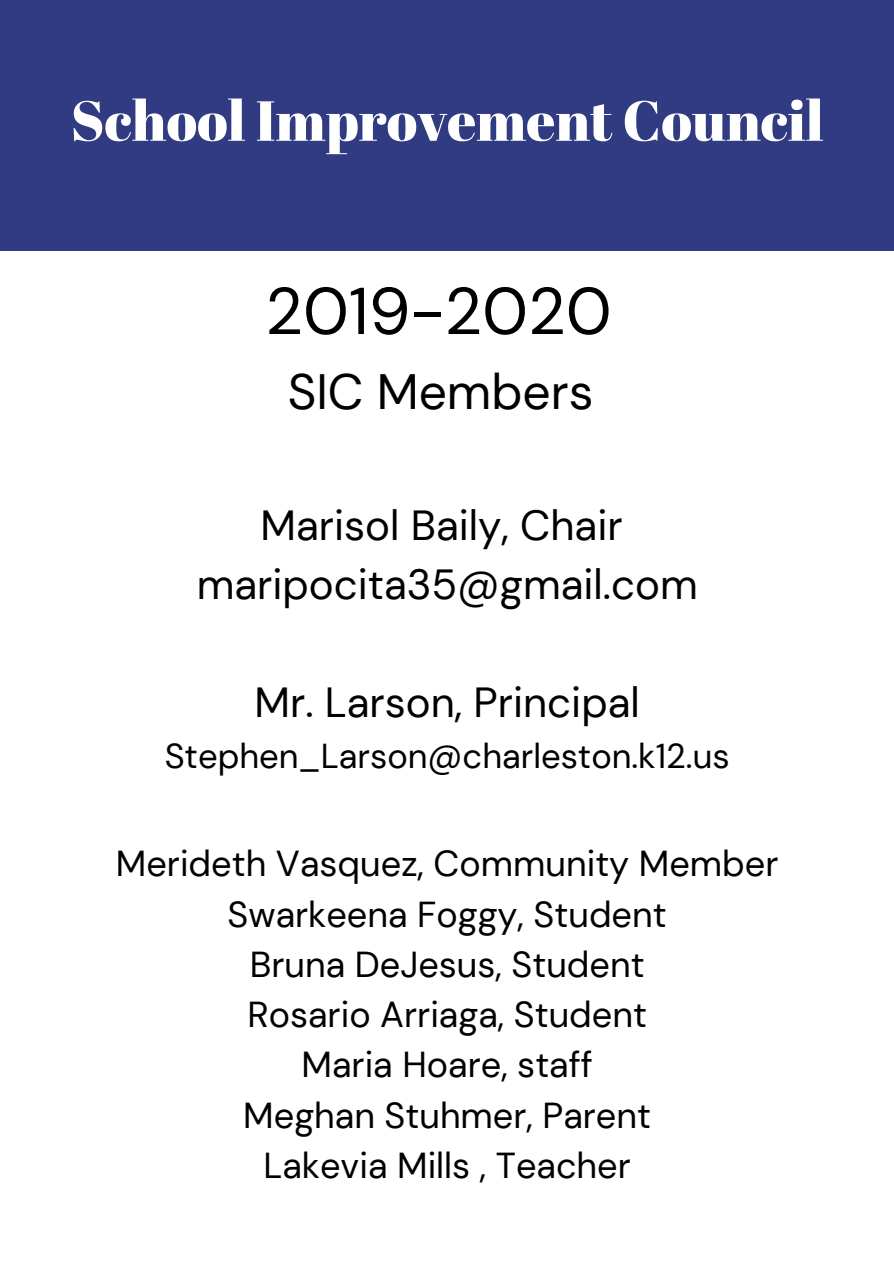
<style>
.page{position:relative;width:894px;height:1264px;background:#fff}
.page>*{position:absolute;margin:0;border:0;box-sizing:border-box;transform-origin:0 0}
.t1{font:66px "DM Sans";color:#000}
.t2{font:56.25px "Abril Fatface";color:#fff}
.t3{font:49.5px "DM Sans";color:#000}
.t4{font:42px "DM Sans";color:#000}
.t5{font:36px "DM Sans";color:#000}
.t6{font:34.5px "DM Sans";color:#000}
</style>
<div class="page">
<div style="left:0;top:0;width:893px;height:251px;background:#303b82"></div>
<p class="t2" style="left:71px;top:81px;width:754px">School Improvement Council</p>
<p class="t1" style="left:265px;top:268px;width:348px">2019-2020</p>
<p class="t3" style="left:288px;top:360px;width:307px">SIC Members</p>
<p class="t4" style="left:260px;top:498px;width:363px">Marisol Baily, Chair</p>
<p class="t4" style="left:197px;top:557px;width:502px">maripocita35@gmail.com</p>
<p class="t4" style="left:254px;top:675px;width:386px">Mr. Larson, Principal</p>
<p class="t6" style="left:165px;top:733px;width:566px">Stephen_Larson@charleston.k12.us</p>
<p class="t5" style="left:116px;top:840px;width:664px">Merideth Vasquez, Community Member</p>
<p class="t5" style="left:227px;top:890px;width:440px">Swarkeena Foggy, Student</p>
<p class="t5" style="left:249px;top:941px;width:396px">Bruna DeJesus, Student</p>
<p class="t5" style="left:247px;top:991px;width:401px">Rosario Arriaga, Student</p>
<p class="t5" style="left:301px;top:1041px;width:293px">Maria Hoare, staff</p>
<p class="t5" style="left:243px;top:1092px;width:409px">Meghan Stuhmer, Parent</p>
<p class="t5" style="left:263px;top:1142px;width:369px">Lakevia Mills , Teacher</p>
</div>
